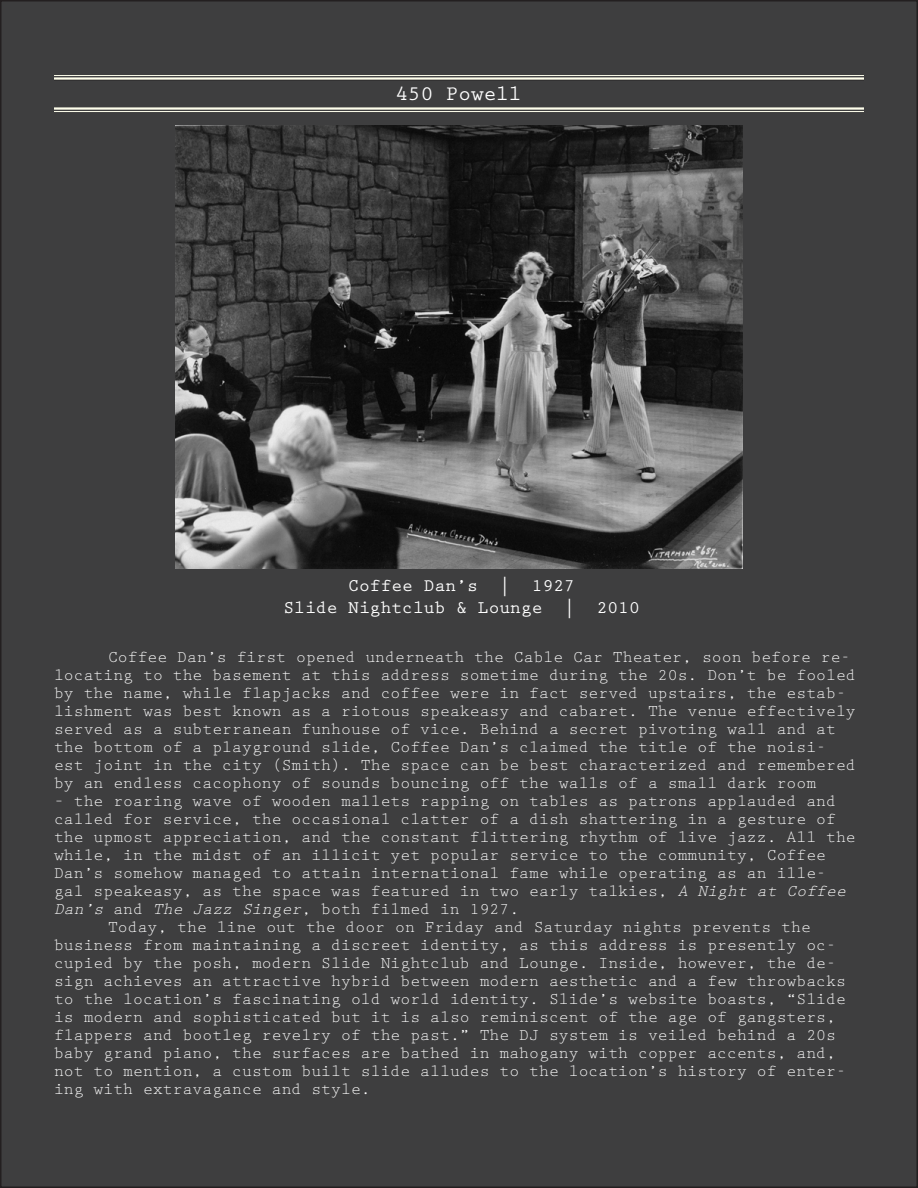
<style>
.page{position:relative;width:918px;height:1188px;background:#fff}
.page>*{position:absolute;margin:0;border:0;box-sizing:border-box;transform-origin:0 0}
.t1{font:700 21px "Prestige Elite Std";color:#fff}
.t2{font:700 18px "Prestige Elite Std";color:#fff}
.t3{font:16.5px/18px "Prestige Elite Std";color:#fff}
.s1{font-style:italic}
</style>
<div class="page">
<div style="left:1px;top:1px;width:916px;height:1186px;background:#3e3e3f"></div>
<hr style="left:54px;top:107px;width:810px;height:3px;background:#ffffec">
<hr style="left:54px;top:111px;width:810px;height:1px;background:#ffffec">
<hr style="left:54px;top:75px;width:810px;height:1px;background:#ffffec">
<hr style="left:54px;top:77px;width:810px;height:3px;background:#ffffec">
<img style="left:176px;top:125px;width:566px;height:443px">
<p class="t1" style="left:395px;top:82px;width:128px">450 Powell</p>
<p class="t2" style="left:348px;top:576px;width:228px">Coffee Dan’s | 1927</p>
<p class="t2" style="left:284px;top:598px;width:358px">Slide Nightclub &amp; Lounge | 2010</p>
<p class="t3" style="left:54px;top:648px;width:803px;text-indent:54px">Coffee Dan’s first opened underneath the Cable Car Theater, soon before re&shy;locating to the basement at this address sometime during the 20s. Don’t be fooled by the name, while flapjacks and coffee were in fact served upstairs, the estab&shy;lishment was best known as a riotous speakeasy and cabaret. The venue effectively served as a subterranean funhouse of vice. Behind a secret pivoting wall and at the bottom of a playground slide, Coffee Dan’s claimed the title of the noisi&shy;est joint in the city (Smith). The space can be best characterized and remembered by an endless cacophony of sounds bouncing off the walls of a small dark room</p>
<p class="t3" style="left:54px;top:792px;width:803px">– the roaring wave of wooden mallets rapping on tables as patrons applauded and called for service, the occasional clatter of a dish shattering in a gesture of the upmost appreciation, and the constant flittering rhythm of live jazz. All the while, in the midst of an illicit yet popular service to the community, Coffee Dan’s somehow managed to attain international fame while operating as an ille&shy;gal speakeasy, as the space was featured in two early talkies, <span class="s1">A Night at Coffee Dan’s</span> and <span class="s1">The Jazz Singer</span>, both filmed in 1927.</p>
<p class="t3" style="left:54px;top:918px;width:793px;text-indent:54px">Today, the line out the door on Friday and Saturday nights prevents the business from maintaining a discreet identity, as this address is presently oc&shy;cupied by the posh, modern Slide Nightclub and Lounge. Inside, however, the de&shy;sign achieves an attractive hybrid between modern aesthetic and a few throwbacks to the location’s fascinating old world identity. Slide’s website boasts, “Slide is modern and sophisticated but it is also reminiscent of the age of gangsters, flappers and bootleg revelry of the past.” The DJ system is veiled behind a 20s baby grand piano, the surfaces are bathed in mahogany with copper accents, and, not to mention, a custom built slide alludes to the location’s history of enter&shy;ing with extravagance and style.</p>
</div>
